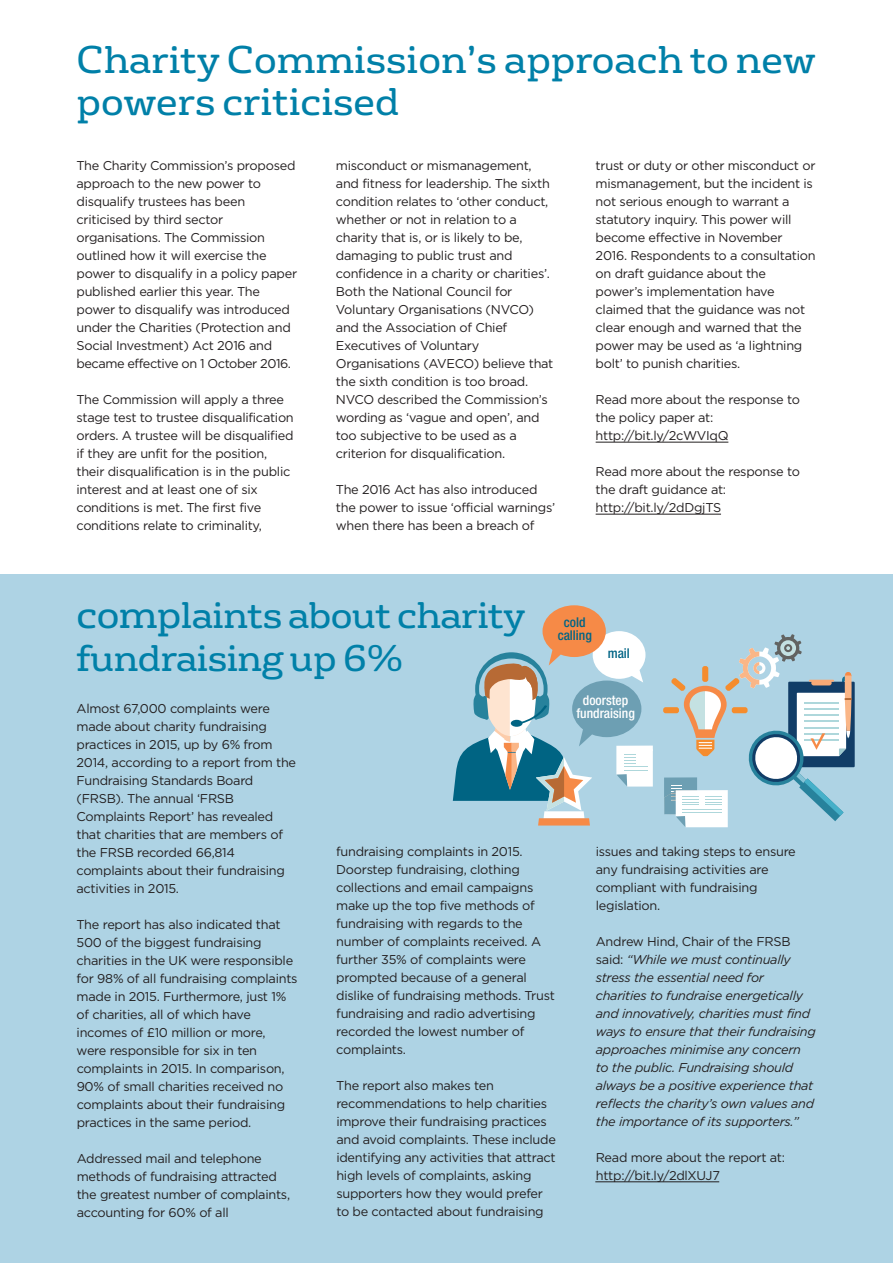
<style>
.page{position:relative;width:893px;height:1263px;background:#fff}
.page>*{position:absolute;margin:0;border:0;box-sizing:border-box;transform-origin:0 0}
.t1{font:37.5px/42.3px "FS Rufus";color:#0080a8}
.t2{font:36px/43.5px "FS Rufus";letter-spacing:-.015em;color:#0080a8}
.t3{font:500 condensed 13.5px/12.9px "Helvetica Neue";color:#fff;text-align:center}
.t4{font:500 condensed 13.5px/12.9px "Helvetica Neue";color:#006485;text-align:center}
.t5{font:12.75px/18px "Gotham";letter-spacing:-.02em;color:#231f20}
.t6{font:italic 12.75px/18px "Gotham";letter-spacing:-.02em;color:#231f20}
.s1{font-size:37.5px}
.s2{font-style:normal}
</style>
<div class="page">
<div style="left:0;top:574px;width:893px;height:689px;background:#aed3e4"></div>
<hr style="left:596px;top:442px;width:132px;height:1px;background:#231f20">
<hr style="left:596px;top:514px;width:125px;height:1px;background:#231f20">
<hr style="left:595px;top:1181px;width:124px;height:1px;background:#231f20">
<div style="left:788px;top:682px;width:67px;height:85px;background:#113d67"></div>
<svg style="left:453px;top:605px;width:399px;height:222px"></svg>
<h1 class="t1" style="left:77px;top:42px;width:740px">Charity Commission’s approach to new powers criticised</h1>
<p class="t5" style="left:336px;top:158px;width:219px">misconduct or mismanagement, and fitness for leadership. The sixth condition relates to ‘other conduct, whether or not in relation to a charity that is, or is likely to be, damaging to public trust and confidence in a charity or charities’.<br>Both the National Council for<br>Voluntary Organisations (NVCO) and the Association of Chief<br>Executives of Voluntary<br>Organisations (AVECO) believe that the sixth condition is too broad.<br>NVCO described the Commission’s wording as ‘vague and open’, and too subjective to be used as a criterion for disqualification.</p>
<p class="t5" style="left:336px;top:482px;width:221px">The 2016 Act has also introduced the power to issue ‘official warnings’ when there has been a breach of</p>
<p class="t5" style="left:77px;top:157px;width:222px">The Charity Commission’s proposed approach to the new power to disqualify trustees has been criticised by third sector organisations. The Commission outlined how it will exercise the power to disqualify in a policy paper published earlier this year. The power to disqualify was introduced under the Charities (Protection and<br>Social Investment) Act 2016 and became effective on 1 October 2016.</p>
<p class="t5" style="left:77px;top:391px;width:219px">The Commission will apply a three stage test to trustee disqualification orders. A trustee will be disqualified if they are unfit for the position, their disqualification is in the public interest and at least one of six conditions is met. The first five conditions relate to criminality,</p>
<p class="t5" style="left:596px;top:158px;width:221px">trust or duty or other misconduct or mismanagement, but the incident is not serious enough to warrant a statutory inquiry. This power will become effective in November<br>2016. Respondents to a consultation on draft guidance about the power’s implementation have claimed that the guidance was not clear enough and warned that the power may be used as ‘a lightning bolt’ to punish charities.</p>
<p class="t5" style="left:596px;top:392px;width:206px">Read more about the response to the policy paper at: http://bit.ly/2cWVIqQ</p>
<p class="t5" style="left:596px;top:464px;width:206px">Read more about the response to the draft guidance at: http://bit.ly/2dDgjTS</p>
<h2 class="t2" style="left:77px;top:597px;width:450px"><span class="s1">comp</span>laints about charity fundraising up 6%</h2>
<p class="t5" style="left:77px;top:701px;width:221px">Almost 67,000 complaints were made about charity fundraising practices in 2015, up by 6% from<br>2014, according to a report from the<br>Fundraising Standards Board (FRSB). The annual ‘FRSB<br>Complaints Report’ has revealed that charities that are members of the FRSB recorded 66,814 complaints about their fundraising activities in 2015.</p>
<p class="t5" style="left:77px;top:917px;width:223px">The report has also indicated that 500 of the biggest fundraising charities in the UK were responsible for 98% of all fundraising complaints made in 2015. Furthermore, just 1% of charities, all of which have incomes of £10 million or more, were responsible for six in ten complaints in 2015. In comparison, 90% of small charities received no complaints about their fundraising practices in the same period.</p>
<p class="t5" style="left:77px;top:1151px;width:215px">Addressed mail and telephone methods of fundraising attracted the greatest number of complaints, accounting for 60% of all</p>
<p class="t4" style="left:558px;top:617px;width:36px">cold calling</p>
<p class="t4" style="left:608px;top:648px;width:24px">mail</p>
<p class="t3" style="left:576px;top:695px;width:60px">doorstep fundraising</p>
<p class="t5" style="left:336px;top:843px;width:220px">fundraising complaints in 2015.<br>Doorstep fundraising, clothing collections and email campaigns make up the top five methods of fundraising with regards to the number of complaints received. A further 35% of complaints were prompted because of a general dislike of fundraising methods. Trust fundraising and radio advertising recorded the lowest number of complaints.</p>
<p class="t5" style="left:336px;top:1077px;width:221px">The report also makes ten recommendations to help charities improve their fundraising practices and avoid complaints. These include identifying any activities that attract high levels of complaints, asking supporters how they would prefer to be contacted about fundraising</p>
<p class="t5" style="left:596px;top:843px;width:201px">issues and taking steps to ensure any fundraising activities are compliant with fundraising legislation.</p>
<p class="t6" style="left:596px;top:933px;width:221px"><span class="s2">Andrew Hind, Chair of the FRSB said:</span> “While we must continually stress the essential need for charities to fundraise energetically and innovatively, charities must find ways to ensure that their fundraising approaches minimise any concern to the public. Fundraising should always be a positive experience that reflects the charity’s own values and the importance of its supporters.”</p>
<p class="t5" style="left:596px;top:1149px;width:191px">Read more about the report at: http://bit.ly/2dlXUJ7</p>
</div>
